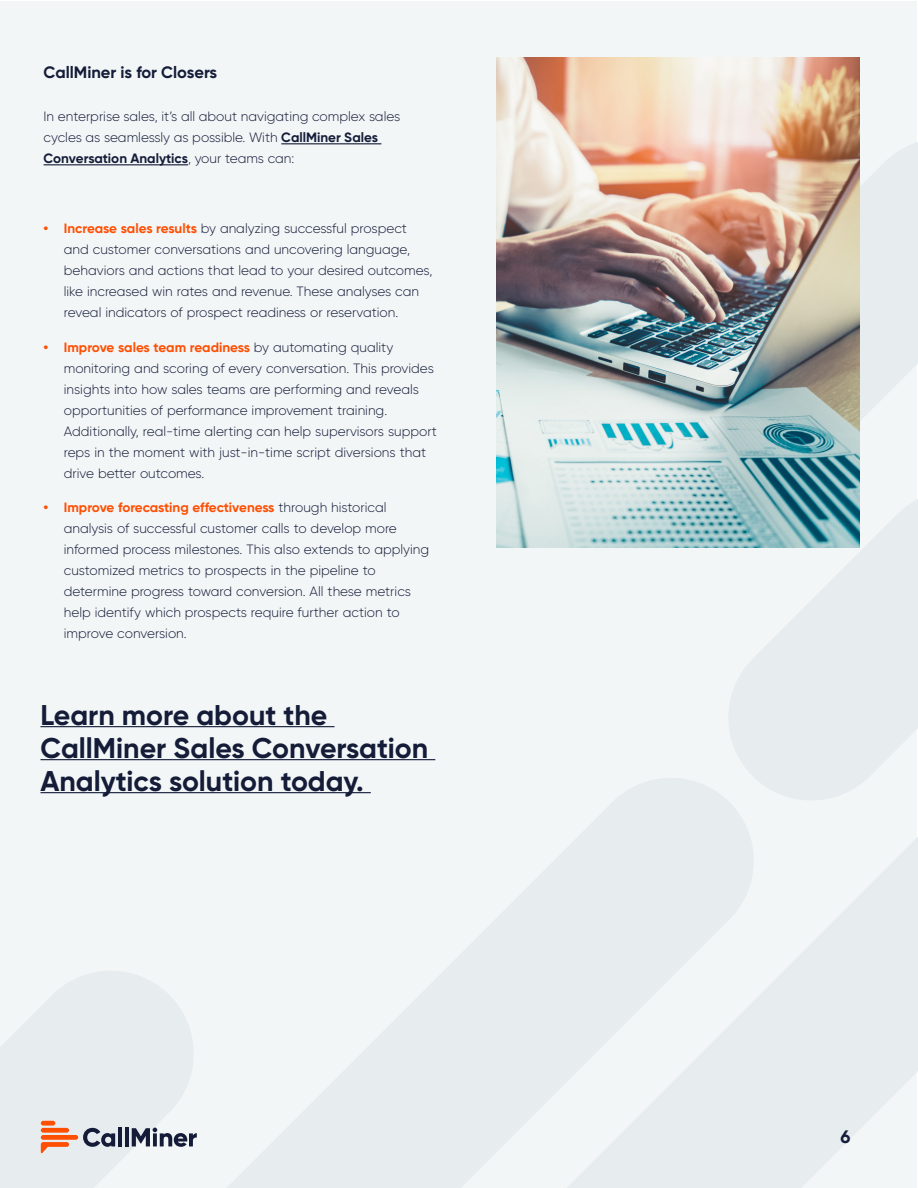
<style>
.page{position:relative;width:918px;height:1188px;background:#fff}
.page>*{position:absolute;margin:0;border:0;box-sizing:border-box;transform-origin:0 0}
.t1{font:700 28.5px/33px "Gilroy";color:#141c38}
.t2{font:700 18px "Gilroy";color:#141c38}
.H3_-_New_Chapter_-_B{font:700 16.5px "Gilroy";color:#141c38}
.BODY_COPY{font:300 13.5px/21px "Gilroy";color:#141c38}
.s1{font-weight:700}
.s2{font-weight:700;color:#ff4f03}
</style>
<div class="page">
<div style="left:1px;top:1px;width:916px;height:1186px;background:#f3f6f7"></div>
<svg style="left:859px;top:130px;width:58px;height:327px;fill:#e7ecef"></svg>
<svg style="left:720px;top:481px;width:197px;height:298px;fill:#e7ecef"></svg>
<svg style="left:152px;top:770px;width:610px;height:417px"></svg>
<svg style="left:482px;top:779px;width:435px;height:408px;fill:#e7ecef"></svg>
<svg style="left:1px;top:963px;width:201px;height:224px;fill:#e7ecef"></svg>
<div style="left:41px;top:1128px;width:28px;height:5px;background:#ff4f03;border-radius:2px"></div>
<svg style="left:41px;top:1142px;width:28px;height:12px"></svg>
<div style="left:41px;top:1121px;width:14px;height:5px;background:#ff4f03;border-radius:2px"></div>
<div style="left:41px;top:1135px;width:37px;height:5px;background:#ff4f03;border-radius:2px"></div>
<svg style="left:83px;top:1128px;width:32px;height:19px"></svg>
<hr style="left:118px;top:1127px;width:4px;height:19px;background:#141c38">
<hr style="left:125px;top:1127px;width:4px;height:19px;background:#141c38">
<svg style="left:132px;top:1128px;width:65px;height:19px"></svg>
<hr style="left:281px;top:143px;width:100px;height:1px;background:#141c38">
<hr style="left:44px;top:164px;width:144px;height:1px;background:#141c38">
<hr style="left:40px;top:726px;width:295px;height:1px;background:#141c38">
<hr style="left:40px;top:759px;width:395px;height:1px;background:#141c38">
<hr style="left:40px;top:792px;width:331px;height:1px;background:#141c38">
<img style="left:496px;top:58px;width:363px;height:489px">
<p class="H3_-_New_Chapter_-_B" style="left:44px;top:62px;width:175px">CallMiner is for Closers</p>
<p class="BODY_COPY" style="left:44px;top:106px;width:358px">In enterprise sales, it’s all about navigating complex sales cycles as seamlessly as possible. With <span class="s1">CallMiner Sales<br>Conversation Analytics</span>, your teams can:</p>
<p class="BODY_COPY" style="left:64px;top:218px;width:370px;text-indent:-20px"><span class="s2">• Increase sales results</span> by analyzing successful prospect and customer conversations and uncovering language, behaviors and actions that lead to your desired outcomes, like increased win rates and revenue. These analyses can reveal indicators of prospect readiness or reservation.</p>
<p class="BODY_COPY" style="left:64px;top:336px;width:375px;text-indent:-20px"><span class="s2">• Improve sales team readiness</span> by automating quality monitoring and scoring of every conversation. This provides insights into how sales teams are performing and reveals opportunities of performance improvement training.<br>Additionally, real-time alerting can help supervisors support reps in the moment with just-in-time script diversions that drive better outcomes.</p>
<p class="BODY_COPY" style="left:64px;top:497px;width:367px;text-indent:-20px"><span class="s2">• Improve forecasting effectiveness</span> through historical analysis of successful customer calls to develop more informed process milestones. This also extends to applying customized metrics to prospects in the pipeline to determine progress toward conversion. All these metrics help identify which prospects require further action to improve conversion.</p>
<p class="t1" style="left:40px;top:698px;width:389px">Learn more about the<br>CallMiner Sales Conversation<br>Analytics solution today.</p>
<p class="t2" style="left:841px;top:1125px;width:11px">6</p>
</div>
